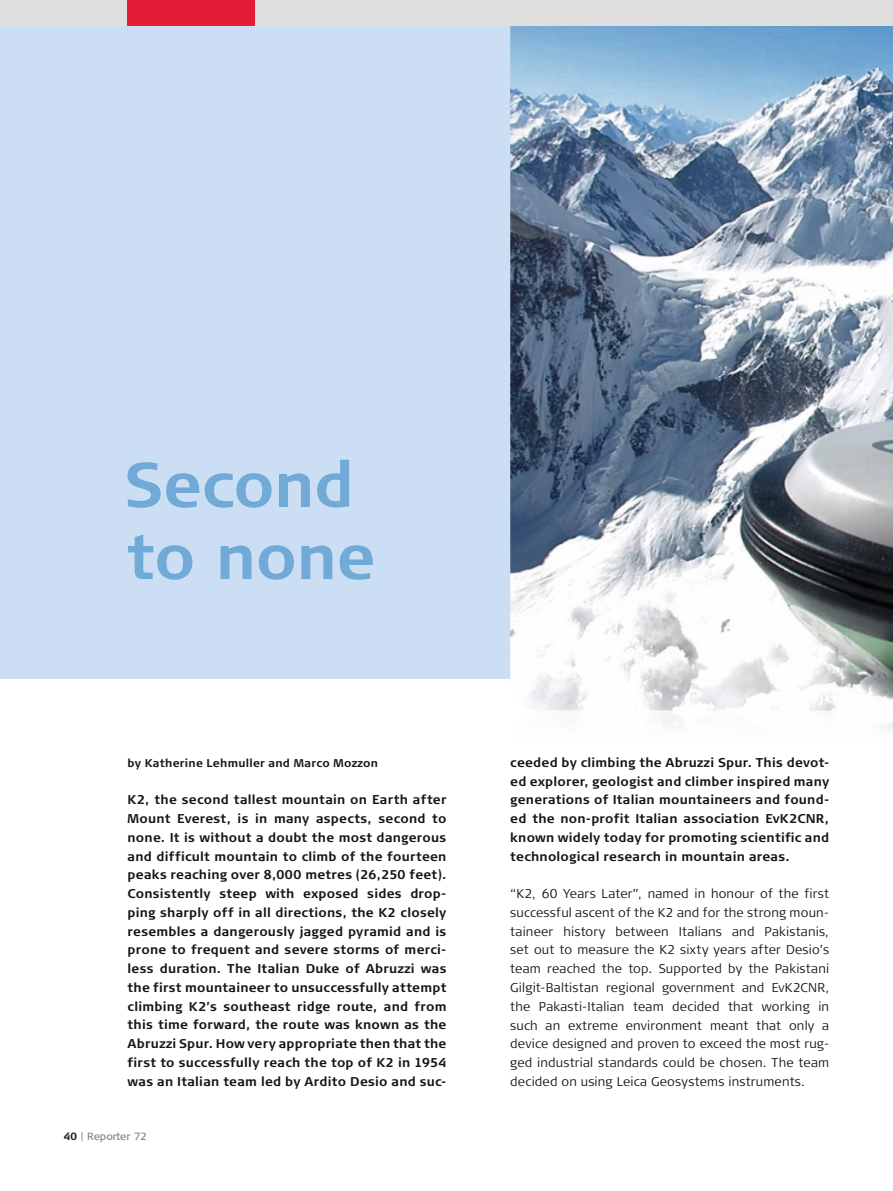
<style>
.page{position:relative;width:893px;height:1191px;background:#fff}
.page>*{position:absolute;margin:0;border:0;box-sizing:border-box;transform-origin:0 0}
.t1{font:700 63px/72px "Signa Column";letter-spacing:-.01em;color:#71aad7}
.t2{font:700 12.75px/18.8px "Signa Column";letter-spacing:.015em;color:#151616;text-align:justify}
.t3{font:300 12.75px/18.8px "Signa Column";letter-spacing:.015em;color:#151616;text-align:justify}
.t4{font:700 11.25px "Signa Column";letter-spacing:.02em;color:#151616}
.t5{font:10.5px "Signa Column";letter-spacing:-.005em;color:#818080}
.s1{font-weight:700;color:#151616}
</style>
<div class="page">
<div style="left:0;top:26px;width:510px;height:653px;background:#ccdef3"></div>
<img style="left:510px;top:26px;width:383px;height:684px">
<div style="left:0;top:0;width:893px;height:26px;background:#dfdfdf"></div>
<div style="left:128px;top:0;width:127px;height:26px;background:#e21d35"></div>
<h1 class="t1" style="left:124px;top:449px;width:253px">Second to none</h1>
<p class="t4" style="left:128px;top:756px;width:252px">by Katherine Lehmuller and Marco Mozzon</p>
<p class="t2" style="left:128px;top:790px;width:320px">K2, the second tallest mountain on Earth after Mount Everest, is in many aspects, second to none. It is without a doubt the most dangerous and difficult mountain to climb of the fourteen peaks reaching over 8,000 metres (26,250 feet).<br>Consistently steep with exposed sides drop&shy;ping sharply off in all directions, the K2 closely resembles a dangerously jagged pyramid and is prone to frequent and severe storms of merci&shy;less duration. The Italian Duke of Abruzzi was the first mountaineer to unsuccessfully attempt climbing K2’s southeast ridge route, and from this time forward, the route was known as the Abruzzi Spur. How very appropriate then that the first to successfully reach the top of K2 in 1954 was an Italian team led by Ardito Desio and suc-</p>
<p class="t5" style="left:64px;top:1129px;width:85px"><span class="s1">40</span> | Reporter 72</p>
<p class="t2" style="left:510px;top:753px;width:320px">ceeded by climbing the Abruzzi Spur. This devot&shy;ed explorer, geologist and climber inspired many generations of Italian mountaineers and found&shy;ed the non-profit Italian association EvK2CNR, known widely today for promoting scientific and technological research in mountain areas.</p>
<p class="t3" style="left:510px;top:884px;width:320px">“K2, 60 Years Later”, named in honour of the first successful ascent of the K2 and for the strong moun&shy;taineer history between Italians and Pakistanis, set out to measure the K2 sixty years after Desio’s team reached the top. Supported by the Pakistani Gilgit-Baltistan regional government and EvK2CNR, the Pakasti-Italian team decided that working in such an extreme environment meant that only a device designed and proven to exceed the most rug&shy;ged industrial standards could be chosen. The team decided on using Leica Geosystems instruments.</p>
</div>
